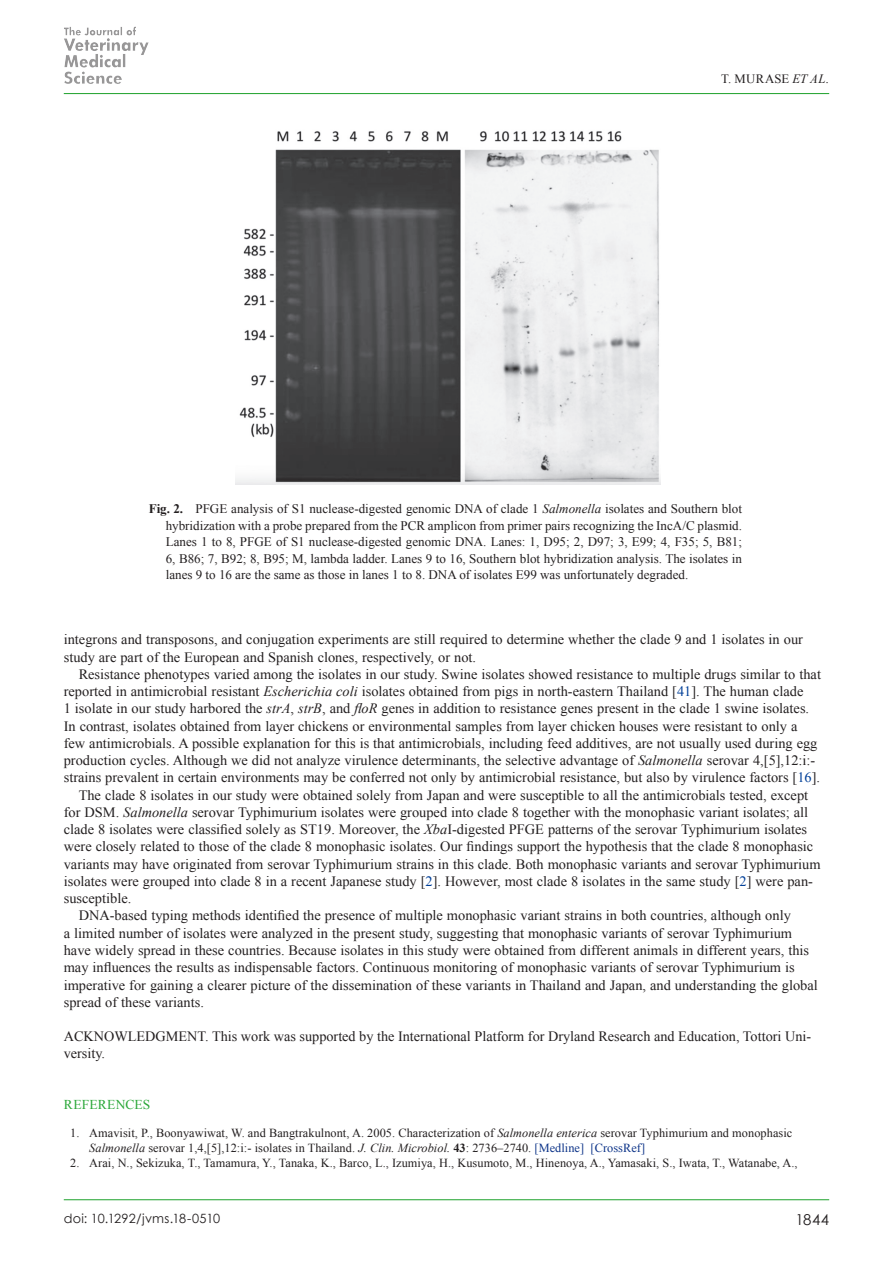
<style>
.page{position:relative;width:893px;height:1263px;background:#fff}
.page>*{position:absolute;margin:0;border:0;box-sizing:border-box;transform-origin:0 0}
.t1{font:15px "Century Gothic";color:#231f20}
.t2{font:14.25px/17.2px "Times New Roman";color:#231f20}
.t3{font:13.5px "Times New Roman";letter-spacing:.01em;color:#2aa738}
.t4{font:13.05px/16.5px "Times New Roman";color:#231f20;text-align:justify}
.t5{font:12.75px "Century Gothic";letter-spacing:.02em;color:#231f20}
.t6{font:12.75px "Times New Roman";letter-spacing:.035em;color:#231f20}
.t7{font:12.3px/15px "Times New Roman";letter-spacing:.005em;color:#231f20}
.s1{font-style:italic}
.s2{font-weight:700}
.s3{color:#003f98}
.s4{color:#0c3388}
</style>
<div class="page">
<img style="left:64px;top:27px;width:74px;height:24px">
<hr style="left:64px;top:93px;width:765px;height:1px;background:#2aa738">
<hr style="left:64px;top:1199px;width:765px;height:1px;background:#2aa738">
<img style="left:235px;top:131px;width:426px;height:354px">
<p class="t6" style="left:721px;top:70px;width:110px">T. MURASE <span class="s1">ET AL.</span></p>
<p class="t4" style="left:166px;top:501px;width:578px;text-indent:-17px"><span class="s2">Fig. 2.</span> PFGE analysis of S1 nuclease-digested genomic DNA of clade 1 <span class="s1">Salmonella</span> isolates and Southern blot hybridization with a probe prepared from the PCR amplicon from primer pairs recognizing the IncA/C plasmid.<br>Lanes 1 to 8, PFGE of S1 nuclease-digested genomic DNA. Lanes: 1, D95; 2, D97; 3, E99; 4, F35; 5, B81; 6, B86; 7, B92; 8, B95; M, lambda ladder. Lanes 9 to 16, Southern blot hybridization analysis. The isolates in lanes 9 to 16 are the same as those in lanes 1 to 8. DNA of isolates E99 was unfortunately degraded.</p>
<p class="t2" style="left:64px;top:631px;width:741px">integrons and transposons, and conjugation experiments are still required to determine whether the clade 9 and 1 isolates in our study are part of the European and Spanish clones, respectively, or not.</p>
<p class="t2" style="left:79px;top:665px;width:744px">Resistance phenotypes varied among the isolates in our study. Swine isolates showed resistance to multiple drugs similar to that</p>
<p class="t2" style="left:64px;top:682px;width:741px">reported in antimicrobial resistant <span class="s1">Escherichia coli</span> isolates obtained from pigs in north-eastern Thailand [<span class="s3">41</span>]. The human clade</p>
<p class="t2" style="left:64px;top:700px;width:747px">1 isolate in our study harbored the <span class="s1">strA</span>, <span class="s1">strB</span>, and <span class="s1">floR</span> genes in addition to resistance genes present in the clade 1 swine isolates.</p>
<p class="t2" style="left:64px;top:717px;width:735px">In contrast, isolates obtained from layer chickens or environmental samples from layer chicken houses were resistant to only a</p>
<p class="t2" style="left:64px;top:734px;width:755px">few antimicrobials. A possible explanation for this is that antimicrobials, including feed additives, are not usually used during egg</p>
<p class="t2" style="left:64px;top:751px;width:753px">production cycles. Although we did not analyze virulence determinants, the selective advantage of <span class="s1">Salmonella</span> serovar 4,[5],12:i:-</p>
<p class="t2" style="left:64px;top:769px;width:758px">strains prevalent in certain environments may be conferred not only by antimicrobial resistance, but also by virulence factors [<span class="s3">16</span>].</p>
<p class="t2" style="left:79px;top:786px;width:731px">The clade 8 isolates in our study were obtained solely from Japan and were susceptible to all the antimicrobials tested, except</p>
<p class="t2" style="left:64px;top:803px;width:746px">for DSM. <span class="s1">Salmonella</span> serovar Typhimurium isolates were grouped into clade 8 together with the monophasic variant isolates; all</p>
<p class="t2" style="left:64px;top:820px;width:745px">clade 8 isolates were classified solely as ST19. Moreover, the <span class="s1">Xba</span>I-digested PFGE patterns of the serovar Typhimurium isolates</p>
<p class="t2" style="left:64px;top:838px;width:751px">were closely related to those of the clade 8 monophasic isolates. Our findings support the hypothesis that the clade 8 monophasic</p>
<p class="t2" style="left:64px;top:855px;width:758px">variants may have originated from serovar Typhimurium strains in this clade. Both monophasic variants and serovar Typhimurium</p>
<p class="t2" style="left:64px;top:872px;width:751px">isolates were grouped into clade 8 in a recent Japanese study [<span class="s3">2</span>]. However, most clade 8 isolates in the same study [<span class="s3">2</span>] were pan-</p>
<p class="t2" style="left:64px;top:889px;width:69px">susceptible.</p>
<p class="t2" style="left:79px;top:907px;width:714px">DNA-based typing methods identified the presence of multiple monophasic variant strains in both countries, although only</p>
<p class="t2" style="left:64px;top:924px;width:730px">a limited number of isolates were analyzed in the present study, suggesting that monophasic variants of serovar Typhimurium</p>
<p class="t2" style="left:64px;top:941px;width:747px">have widely spread in these countries. Because isolates in this study were obtained from different animals in different years, this</p>
<p class="t2" style="left:64px;top:959px;width:732px">may influences the results as indispensable factors. Continuous monitoring of monophasic variants of serovar Typhimurium is</p>
<p class="t2" style="left:64px;top:976px;width:756px">imperative for gaining a clearer picture of the dissemination of these variants in Thailand and Japan, and understanding the global</p>
<p class="t2" style="left:64px;top:993px;width:142px">spread of these variants.</p>
<p class="t2" style="left:64px;top:1027px;width:749px">ACKNOWLEDGMENT. This work was supported by the International Platform for Dryland Research and Education, Tottori Uni&shy;versity.</p>
<p class="t3" style="left:64px;top:1095px;width:88px">REFERENCES</p>
<p class="t7" style="left:89px;top:1125px;width:704px;text-indent:-19px">1. Amavisit, P., Boonyawiwat, W. and Bangtrakulnont, A. 2005. Characterization of <span class="s1">Salmonella enterica</span> serovar Typhimurium and monophasic<br><span class="s1">Salmonella</span> serovar 1,4,[5],12:i:- isolates in Thailand. <span class="s1">J. Clin. Microbiol.</span> <span class="s2">43</span>: 2736–2740. <span class="s4">[Medline] [CrossRef]</span></p>
<p class="t7" style="left:70px;top:1155px;width:729px">2. Arai, N., Sekizuka, T., Tamamura, Y., Tanaka, K., Barco, L., Izumiya, H., Kusumoto, M., Hinenoya, A., Yamasaki, S., Iwata, T., Watanabe, A.,</p>
<p class="t5" style="left:64px;top:1209px;width:158px">doi: 10.1292/jvms.18-0510</p>
<p class="t1" style="left:795px;top:1209px;width:35px">1844</p>
</div>
